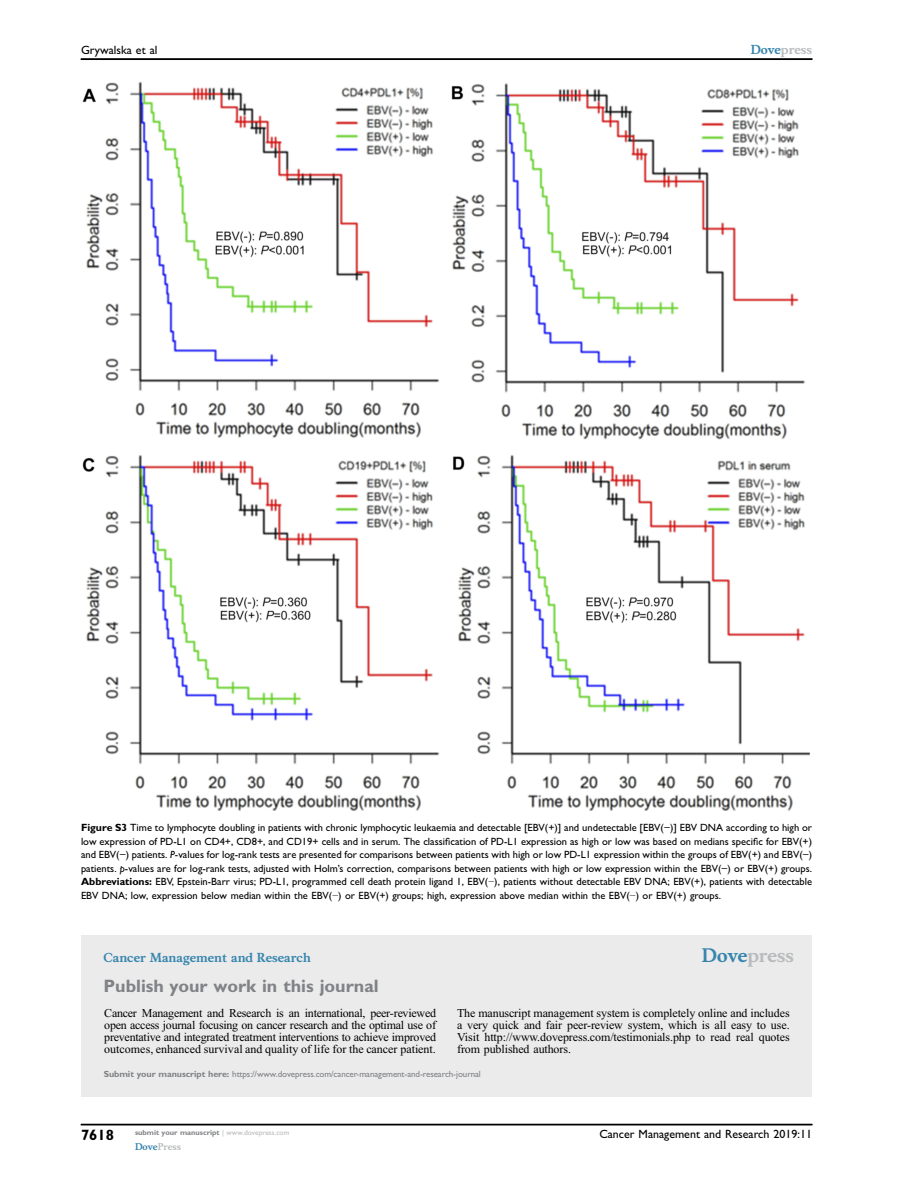
<style>
.page{position:relative;width:918px;height:1188px;background:#fff}
.page>*{position:absolute;margin:0;border:0;box-sizing:border-box;transform-origin:0 0}
.t1{font:18px "Adv T Tdd 0 b 0455.B";color:#808285}
.t2{font:18px "Adv OT14 f 6 c 37 d";color:#b8babc}
.t3{font:15px "Adv T Tdd 0 b 0455.B";color:#000}
.t4{font:12px/12px "Adv OT5843 c 571";color:#000;text-align:justify}
.t5{font:12px/12px "Adv TT5843 c 571";color:#000;text-align:justify}
.t6{font:12px "Adv TT96740 c 24";color:#000}
.t7{font:12px "Adv OT14 f 6 c 37 d";color:#3785ad}
.t8{font:12px "Adv OT14 f 6 c 37 d";color:#b8babc}
.t9{font:10.5px/13.5px "Adv TT96740 c 24";color:#000;text-align:justify}
.t10{font:9px "Adv TT96740 c 24";color:#808285}
.t11{font:9px "Adv OT14 f 6 c 37 d";color:#b8babc}
.t12{font:7.5px "Adv T Tdd 0 b 0455.B";color:#808285}
.s1{color:#3785ad}
.s2{font-family:"Adv T Tdd 0 b 0455.B"}
.s3{font-family:"Adv OT2 cba 4 af 3.B"}
.s4{font-family:"Adv TT96740 c 24+fb"}
.s5{font-family:"Adv TT27336364.I"}
.s6{font-style:inherit}
.s7{font-family:"Adv OT5843 c 571"}
.s8{font-family:"Adv TT96740 c 24";color:#b8babc}
</style>
<div class="page">
<div style="left:81px;top:936px;width:731px;height:137px;background:#ebebec"></div>
<div style="left:81px;top:997px;width:731px;height:100px;background:#ebebec"></div>
<img style="left:83px;top:82px;width:727px;height:728px">
<hr style="left:81px;top:59px;width:731px;height:1px;background:#000">
<hr style="left:81px;top:1124px;width:731px;height:1px;background:#000">
<p class="t6" style="left:81px;top:45px;width:78px">Grywalska et al</p>
<p class="t8" style="left:751px;top:44px;width:63px"><span class="s1">Dove</span>press</p>
<p class="t9" style="left:81px;top:822px;width:733px"><span class="s2">Figure S3</span> Time to lymphocyte doubling in patients with chronic lymphocytic leukaemia and detectable [EBV(+)] and undetectable [EBV(<span class="s3">−</span>)] EBV DNA according to high or low expression of PD-L1 on CD4+, CD8+, and CD19+ cells and in serum. The classi<span class="s4">fi</span>cation of PD-L1 expression as high or low was based on medians speci<span class="s4">fi</span>c for EBV(+) and EBV(<span class="s3">−</span>) patients. <span class="s5">P</span>-values for log-rank tests are presented for comparisons between patients with high or low PD-L1 expression within the groups of EBV(+) and EBV(<span class="s3">−</span>) patients. <span class="s5">p</span>-values are for log-rank tests, adjusted with Holm<span class="s6">’</span>s correction, comparisons between patients with high or low expression within the EBV(<span class="s3">−</span>) or EBV(+) groups.<br><span class="s2">Abbreviations:</span> EBV, Epstein-Barr virus; PD-L1, programmed cell death protein ligand 1, EBV(<span class="s7">−</span>), patients without detectable EBV DNA; EBV(+), patients with detectable EBV DNA; low, expression below median within the EBV(<span class="s7">−</span>) or EBV(+) groups; high, expression above median within the EBV(<span class="s7">−</span>) or EBV(+) groups.</p>
<p class="t7" style="left:103px;top:953px;width:209px">Cancer Management and Research</p>
<h1 class="t2" style="left:702px;top:948px;width:94px"><span class="s1">Dove</span>press</h1>
<h1 class="t1" style="left:103px;top:980px;width:277px">Publish your work in this journal</h1>
<p class="t4" style="left:104px;top:1009px;width:333px">Cancer Management and Research is an international, peer-reviewed open access journal focusing on cancer research and the optimal use of preventative and integrated treatment interventions to achieve improved outcomes, enhanced survival and quality of life for the cancer patient.</p>
<p class="t5" style="left:457px;top:1009px;width:334px">The manuscript management system is completely online and includes a very quick and fair peer-review system, which is all easy to use.<br>Visit http://www.dovepress.com/testimonials.php to read real quotes from published authors.</p>
<p class="t10" style="left:104px;top:1071px;width:379px"><span class="s2">Submit your manuscript here:</span> https://www.dovepress.com/cancer-management-and-research-journal</p>
<p class="t12" style="left:135px;top:1130px;width:156px">submit your manuscript <span class="s8">| www.dovepress.com</span></p>
<p class="t11" style="left:135px;top:1143px;width:47px"><span class="s1">Dove</span>Press</p>
<h2 class="t3" style="left:81px;top:1130px;width:35px">7618</h2>
<p class="t6" style="left:599px;top:1130px;width:214px">Cancer Management and Research 2019:11</p>
</div>
